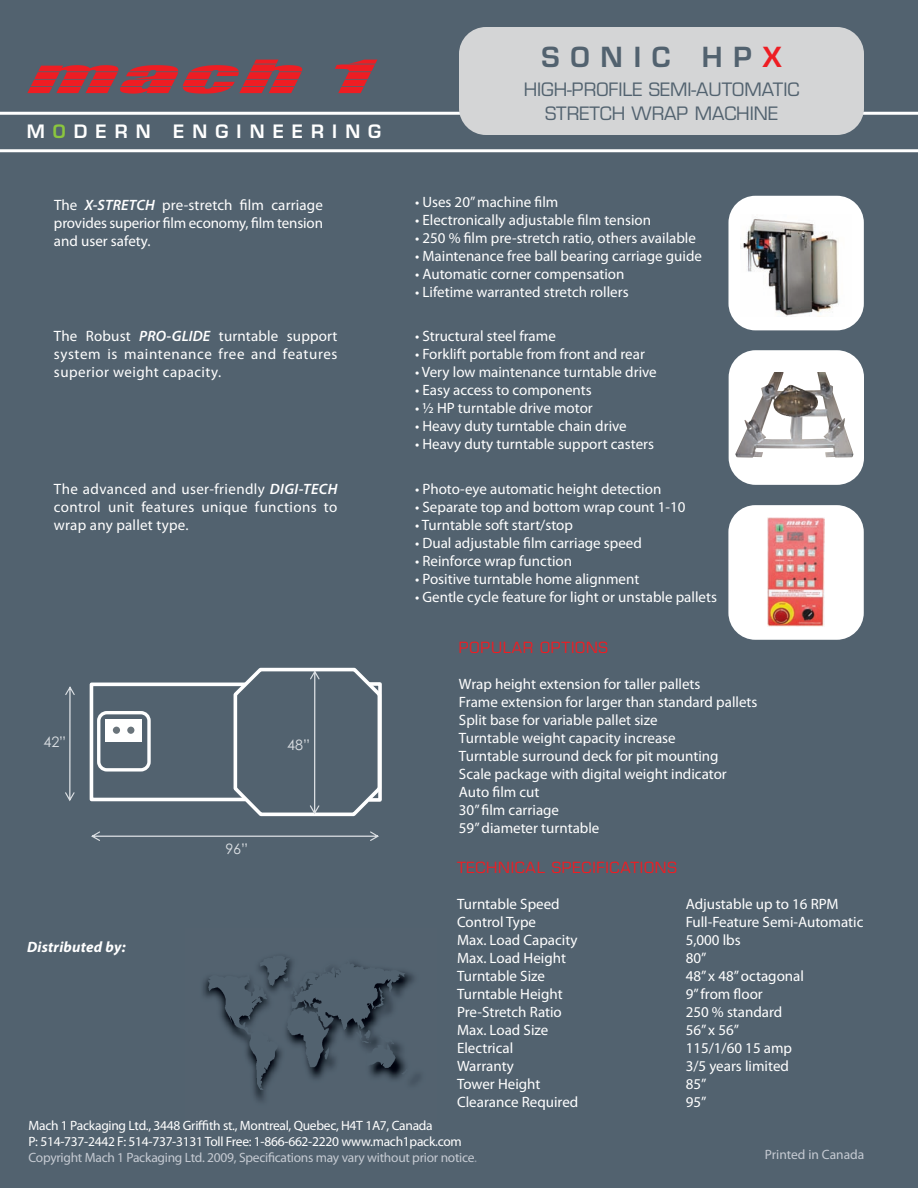
<style>
.page{position:relative;width:918px;height:1188px;background:#52626f}
.page>*{position:absolute;margin:0;border:0;box-sizing:border-box;transform-origin:0 0}
.t1{font:600 27px "Eurostile";letter-spacing:.4em;color:#52626f}
.t2{font:18px/24px "Eurostile";color:#52626f;text-align:center}
.t3{font:600 18px "Eurostile";letter-spacing:.45em;color:#fff}
.t4{font:15px/18px "Myriad Pro";color:#fff;text-align:justify}
.t5{font:15px "Eurostile";letter-spacing:.05em;color:#ee1d23}
.t6{font:italic 700 15px "Myriad Pro";letter-spacing:.015em;color:#fff}
.t7{font:14.4px "Century Gothic";color:#dadee2}
.t8{font:13.5px/16.2px "Myriad Pro";letter-spacing:-.02em;color:#fff}
.t9{font:13.5px "Myriad Pro";color:#c5cad2}
.s1{color:#ee1d23}
.s2{color:#8bc63e}
.s3{font-weight:600;font-style:italic}
.s4{color:#c5cad2}
.s5{color:#9aa2ad}
</style>
<div class="page">
<img style="left:203px;top:957px;width:214px;height:144px">
<hr style="left:0;top:112px;width:918px;height:3px;background:#fff">
<div style="left:459px;top:27px;width:405px;height:108px;background:#d4d5d6;border-radius:27px"></div>
<hr style="left:0;top:149px;width:918px;height:3px;background:#fff">
<svg style="left:335px;top:60px;width:42px;height:33px"></svg>
<svg style="left:27px;top:60px;width:275px;height:34px"></svg>
<svg style="left:65px;top:686px;width:10px;height:115px"></svg>
<div style="left:90px;top:683px;width:157px;height:118px;border:4px solid #fff"></div>
<div style="left:97px;top:711px;width:54px;height:61px;border:3px solid #fff;border-radius:8px"></div>
<div style="left:105px;top:720px;width:37px;height:22px;background:#fff"></div>
<div style="left:113px;top:727px;width:7px;height:7px;background:#6a747b;border-radius:50%"></div>
<div style="left:127px;top:727px;width:7px;height:7px;background:#6a747b;border-radius:50%"></div>
<svg style="left:91px;top:831px;width:288px;height:10px"></svg>
<svg style="left:230px;top:667px;width:152px;height:150px"></svg>
<div style="left:729px;top:350px;width:135px;height:135px;background:#fff;border-radius:27px"></div>
<div style="left:728px;top:505px;width:136px;height:135px;background:#fff;border-radius:27px"></div>
<img style="left:735px;top:373px;width:118px;height:85px">
<img style="left:768px;top:517px;width:57px;height:109px">
<div style="left:728px;top:196px;width:136px;height:134px;background:#fff;border-radius:27px"></div>
<img style="left:741px;top:219px;width:98px;height:97px">
<h1 class="t1" style="left:542px;top:47px;width:241px">SONIC HP<span class="s1">X</span></h1>
<p class="t2" style="left:524px;top:80px;width:277px">HIGH-PROFILE SEMI-AUTOMATIC<br>STRETCH WRAP MACHINE</p>
<p class="t3" style="left:27px;top:125px;width:126px">M<span class="s2">O</span>DERN</p>
<p class="t3" style="left:173px;top:125px;width:210px">ENGINEERING</p>
<p class="t4" style="left:54px;top:197px;width:271px">The <span class="s3">X-STRETCH</span> pre-stretch film carriage provides superior film economy, film tension and user safety.</p>
<p class="t4" style="left:415px;top:194px;width:145px">• Uses 20” machine film</p>
<p class="t4" style="left:415px;top:212px;width:238px">• Electronically adjustable film tension</p>
<p class="t4" style="left:415px;top:230px;width:282px">• 250 % film pre-stretch ratio, others available</p>
<p class="t4" style="left:415px;top:248px;width:289px">• Maintenance free ball bearing carriage guide</p>
<p class="t4" style="left:415px;top:266px;width:211px">• Automatic corner compensation</p>
<p class="t4" style="left:415px;top:284px;width:215px">• Lifetime warranted stretch rollers</p>
<p class="t4" style="left:54px;top:328px;width:285px">The Robust <span class="s3">PRO-GLIDE</span> turntable support system is maintenance free and features superior weight capacity.</p>
<p class="t4" style="left:415px;top:328px;width:142px">• Structural steel frame</p>
<p class="t4" style="left:415px;top:346px;width:231px">• Forklift portable from front and rear</p>
<p class="t4" style="left:415px;top:364px;width:243px">• Very low maintenance turntable drive</p>
<p class="t4" style="left:415px;top:382px;width:178px">• Easy access to components</p>
<p class="t4" style="left:415px;top:400px;width:179px">• ½ HP turntable drive motor</p>
<p class="t4" style="left:415px;top:418px;width:213px">• Heavy duty turntable chain drive</p>
<p class="t4" style="left:415px;top:436px;width:240px">• Heavy duty turntable support casters</p>
<p class="t4" style="left:54px;top:481px;width:285px">The advanced and user-friendly <span class="s3">DIGI-TECH </span>control unit features unique functions to wrap any pallet type.</p>
<p class="t4" style="left:415px;top:481px;width:248px">• Photo-eye automatic height detection</p>
<p class="t4" style="left:415px;top:499px;width:272px">• Separate top and bottom wrap count 1-10</p>
<p class="t4" style="left:415px;top:517px;width:159px">• Turntable soft start/stop</p>
<p class="t4" style="left:415px;top:535px;width:228px">• Dual adjustable film carriage speed</p>
<p class="t4" style="left:415px;top:553px;width:159px">• Reinforce wrap function</p>
<p class="t4" style="left:415px;top:571px;width:226px">• Positive turntable home alignment</p>
<p class="t4" style="left:415px;top:589px;width:303px">• Gentle cycle feature for light or unstable pallets</p>
<p class="t5" style="left:459px;top:642px;width:150px">POPULAR OPTIONS</p>
<p class="t4" style="left:459px;top:676px;width:300px;text-align:left">Wrap height extension for taller pallets<br>Frame extension for larger than standard pallets Split base for variable pallet size<br>Turntable weight capacity increase<br>Turntable surround deck for pit mounting<br>Scale package with digital weight indicator Auto film cut<br>30” film carriage<br>59” diameter turntable</p>
<p class="t5" style="left:457px;top:861px;width:221px">TECHNICAL SPECIFICATIONS</p>
<p class="t4" style="left:457px;top:896px;width:123px;text-align:left">Turntable Speed<br>Control Type<br>Max. Load Capacity<br>Max. Load Height<br>Turntable Size<br>Turntable Height<br>Pre-Stretch Ratio<br>Max. Load Size<br>Electrical<br>Warranty<br>Tower Height<br>Clearance Required</p>
<p class="t4" style="left:686px;top:896px;width:179px;text-align:left">Adjustable up to 16 RPM<br>Full-Feature Semi-Automatic<br>5,000 lbs<br>80”<br>48” x 48” octagonal<br>9” from floor<br>250 % standard<br>56” x 56”<br>115/1/60 15 amp<br>3/5 years limited<br>85”<br>95”</p>
<p class="t8" style="left:28px;top:1118px;width:450px">Mach 1 Packaging Ltd., 3448 Griffith st., Montreal, Quebec, H4T 1A7, Canada<br>P: 514-737-2442 F: 514-737-3131 Toll Free: 1-866-662-2220 www.mach1pack.com<br><span class="s4">Copyright Mach 1 Packaging Ltd. 2009, Specifications may vary without prior notice</span><span class="s5">.</span></p>
<p class="t7" style="left:43px;top:733px;width:24px">42”</p>
<p class="t7" style="left:287px;top:736px;width:24px">48”</p>
<p class="t7" style="left:225px;top:840px;width:24px">96”</p>
<p class="t6" style="left:27px;top:942px;width:100px">Distributed by:</p>
<p class="t9" style="left:765px;top:1149px;width:101px">Printed in Canada</p>
</div>
